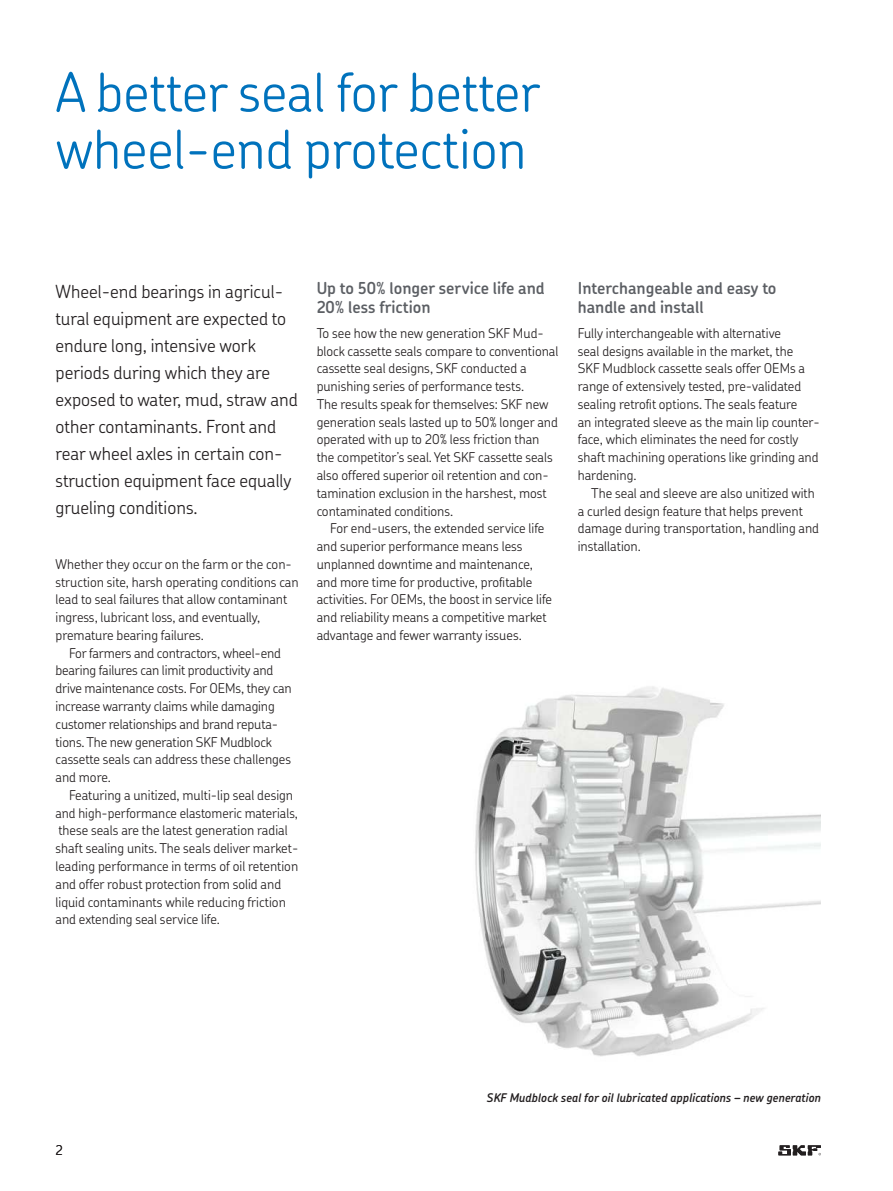
<style>
.page{position:relative;width:893px;height:1191px;background:#fff}
.page>*{position:absolute;margin:0;border:0;box-sizing:border-box;transform-origin:0 0}
.t1{font:300 54px/57px "SKF Chevin OT";color:#0072bc}
.t2{font:300 18px/27px "SKF Chevin OT";color:#231f20}
.t3{font:600 16.5px/19.5px "SKF Chevin OT";color:#5c5f64}
.t4{font:300 13.5px/17.9px "SKF Chevin OT";color:#231f20}
.t5{font:italic 600 12px "SKF Chevin OT";color:#231f20}
</style>
<div class="page">
<img style="left:475px;top:686px;width:345px;height:371px">
<svg style="left:778px;top:1145px;width:42px;height:10px"></svg>
<h1 class="t1" style="left:55px;top:66px;width:486px">A better seal for better wheel-end protection</h1>
<p class="t2" style="left:55px;top:279px;width:244px">Wheel-end bearings in agricul&shy;tural equipment are expected to endure long, intensive work periods during which they are exposed to water, mud, straw and other contaminants. Front and rear wheel axles in certain con&shy;struction equipment face equally grueling conditions.</p>
<p class="t4" style="left:55px;top:556px;width:245px">Whether they occur on the farm or the con&shy;struction site, harsh operating conditions can lead to seal failures that allow contaminant ingress, lubricant loss, and eventually, premature bearing failures.</p>
<p class="t4" style="left:55px;top:645px;width:237px;text-indent:13px">For farmers and contractors, wheel-end bearing failures can limit productivity and drive maintenance costs. For OEMs, they can increase warranty claims while damaging customer relationships and brand reputa&shy;tions. The new generation SKF Mudblock cassette seals can address these challenges and more.</p>
<p class="t4" style="left:55px;top:787px;width:244px;text-indent:13px">Featuring a unitized, multi-lip seal design and high-performance elastomeric materials, these seals are the latest generation radial shaft sealing units. The seals deliver market&shy;leading performance in terms of oil retention and offer robust protection from solid and liquid contaminants while reducing friction and extending seal service life.</p>
<p class="t3" style="left:316px;top:279px;width:230px">Up to 50% longer service life and<br>20% less friction</p>
<p class="t4" style="left:316px;top:325px;width:243px">To see how the new generation SKF Mud&shy;block cassette seals compare to conventional cassette seal designs, SKF conducted a punishing series of performance tests.<br>The results speak for themselves: SKF new generation seals lasted up to 50% longer and operated with up to 20% less friction than the competitor’s seal. Yet SKF cassette seals also offered superior oil retention and con&shy;tamination exclusion in the harshest, most contaminated conditions.</p>
<p class="t4" style="left:316px;top:520px;width:237px;text-indent:13px">For end-users, the extended service life and superior performance means less unplanned downtime and maintenance, and more time for productive, profitable activities. For OEMs, the boost in service life and reliability means a competitive market advantage and fewer warranty issues.</p>
<p class="t3" style="left:577px;top:279px;width:200px">Interchangeable and easy to handle and install</p>
<p class="t4" style="left:577px;top:325px;width:243px">Fully interchangeable with alternative<br>seal designs available in the market, the<br>SKF Mudblock cassette seals offer OEMs a range of extensively tested, pre-validated sealing retrofit options. The seals feature<br>an integrated sleeve as the main lip counter&shy;face, which eliminates the need for costly shaft machining operations like grinding and hardening.</p>
<p class="t4" style="left:577px;top:485px;width:243px;text-indent:13px">The seal and sleeve are also unitized with a curled design feature that helps prevent damage during transportation, handling and installation.</p>
<p class="t4" style="left:55px;top:1142px;width:9px">2</p>
<p class="t5" style="left:486px;top:1093px;width:336px">SKF Mudblock seal for oil lubricated applications – new generation</p>
</div>
